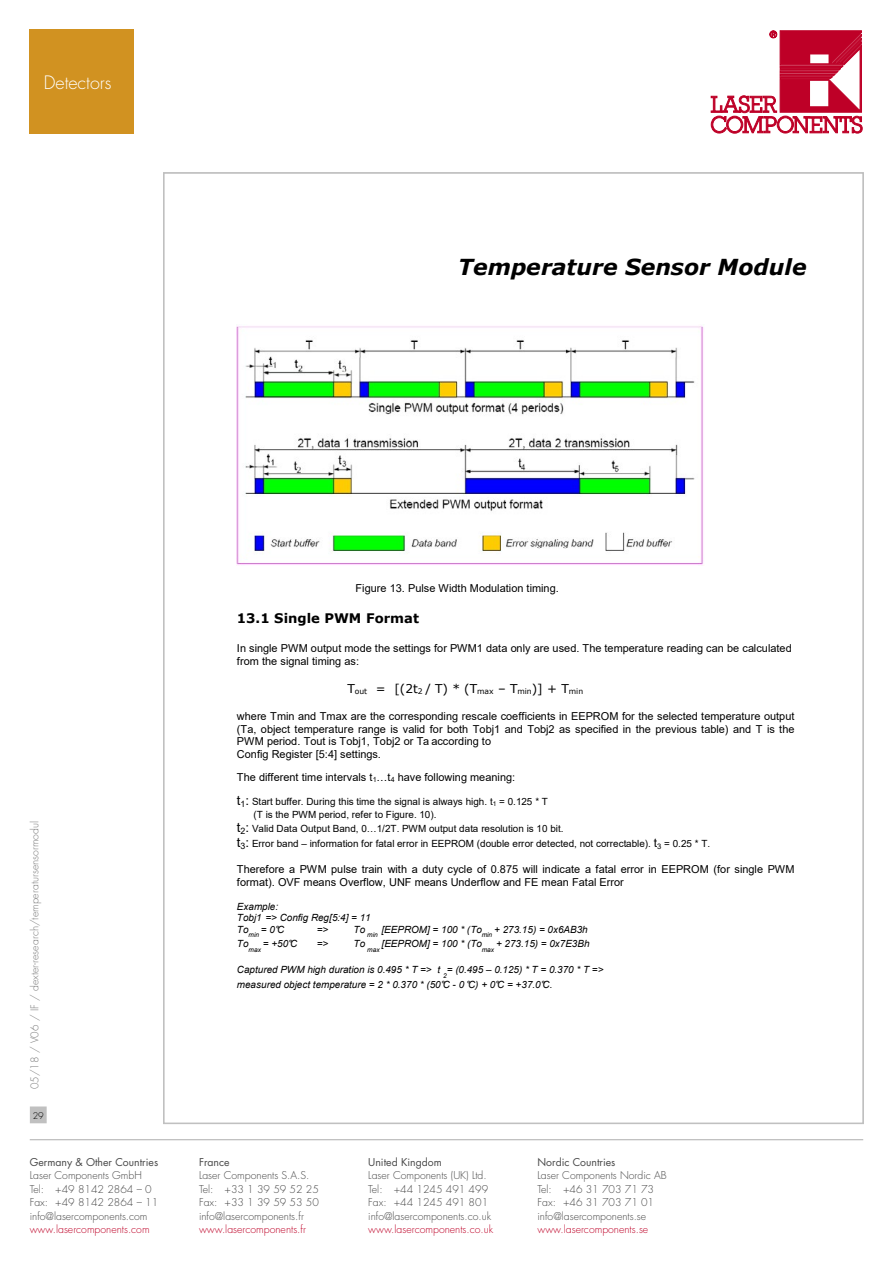
<style>
.page{position:relative;width:893px;height:1263px;background:#fff}
.page>*{position:absolute;margin:0;border:0;box-sizing:border-box;transform-origin:0 0}
.t1{font:italic 700 22.05px "Verdana";color:#000}
.t2{font:300 18px "Futura Std";color:#fff}
.t3{font:700 13.2px "Verdana";color:#000}
.t4{font:12.15px "Verdana";color:#000}
.t5{font:10.95px/12.6px "Arial";color:#000}
.t6{font:300 10.5px/13.5px "Futura Std";color:#484848}
.t7{font:300 10.5px "Futura Std";color:#be0027}
.t8{font:10.5px "Futura Std";color:#484848}
.t9{font:300 10.5px "Futura Std";color:#7c7c7c}
.t10{font:italic 9.9px/11.4px "Arial";letter-spacing:.005em;color:#000}
.t11{font:9.9px/12.3px "Arial";letter-spacing:.005em;color:#000}
.t12{font:300 9px "Futura Std";color:#000}
.s1{font-size:13.2px}
.s2{font-size:12.15px}
</style>
<div class="page">
<svg style="left:710px;top:30px;width:153px;height:104px"></svg>
<svg style="left:711px;top:31px;width:151px;height:102px"></svg>
<hr style="left:30px;top:1139px;width:833px;height:1px;background:#c0c0c0">
<div style="left:31px;top:1107px;width:15px;height:16px;background:#c0c0c0"></div>
<div style="left:30px;top:1106px;width:17px;height:17px;border:1px solid #c0c0c0"></div>
<img style="left:237px;top:325px;width:467px;height:240px">
<div style="left:30px;top:30px;width:104px;height:104px;background:#d19221"></div>
<h2 class="t2" style="left:44px;top:72px;width:69px">Detectors</h2>
<h1 class="t1" style="left:458px;top:253px;width:350px">Temperature Sensor Module</h1>
<p class="t9" style="left:28px;top:1089px;width:270px;rotate:-90deg">05/18 / V06 / IF / dexter-research/temperatursensormodul</p>
<p class="t12" style="left:33px;top:1110px;width:13px">29</p>
<p class="t8" style="left:30px;top:1155px;width:130px">Germany &amp; Other Countries</p>
<p class="t6" style="left:30px;top:1169px;width:130px">Laser Components GmbH<br>Tel: +49 8142 2864 – 0<br>Fax: +49 8142 2864 – 11 info@lasercomponents.com</p>
<p class="t7" style="left:30px;top:1223px;width:121px">www.lasercomponents.com</p>
<p class="t5" style="left:356px;top:581px;width:205px">Figure 13. Pulse Width Modulation timing.</p>
<p class="t3" style="left:237px;top:610px;width:184px">13.1 Single PWM Format</p>
<p class="t5" style="left:237px;top:642px;width:556px">In single PWM output mode the settings for PWM1 data only are used. The temperature reading can be calculated from the signal timing as:</p>
<p class="t4" style="left:348px;top:680px;width:237px">T<sub>out</sub> = [(2t<sub>2</sub> / T) * (T<sub>max</sub> – T<sub>min</sub>)] + T<sub>min</sub></p>
<p class="t5" style="left:237px;top:710px;width:559px">where Tmin and Tmax are the corresponding rescale coefficients in EEPROM for the selected temperature output (Ta, object temperature range is valid for both Tobj1 and Tobj2 as specified in the previous table) and T is the PWM period. Tout is Tobj1, Tobj2 or Ta according to<br>Config Register [5:4] settings.</p>
<p class="t5" style="left:237px;top:770px;width:280px">The different time intervals t<sub>1</sub>…t<sub>4</sub> have following meaning:</p>
<p class="t11" style="left:254px;top:796px;width:296px;text-indent:-17px"><span class="s1">t</span><sub>1</sub><span class="s1">:</span> Start buffer. During this time the signal is always high. t<sub>1</sub> = 0.125 * T (T is the PWM period, refer to Figure. 10).</p>
<p class="t11" style="left:237px;top:821px;width:475px;line-height:15.1px"><span class="s1">t</span><sub>2</sub><span class="s1">:</span> Valid Data Output Band, 0…1/2T. PWM output data resolution is 10 bit.<br><span class="s1">t</span><sub>3</sub><span class="s1">:</span> Error band – information for fatal error in EEPROM (double error detected, not correctable). <span class="s2">t</span><sub>3</sub> = 0.25 * T.</p>
<p class="t5" style="left:237px;top:863px;width:559px">Therefore a PWM pulse train with a duty cycle of 0.875 will indicate a fatal error in EEPROM (for single PWM format). OVF means Overflow, UNF means Underflow and FE mean Fatal Error</p>
<p class="t10" style="left:237px;top:901px;width:135px">Example:<br>Tobj1 =&gt; Config Reg[5:4] = 11<br>To<sub>min</sub> = 0°C</p>
<p class="t10" style="left:317px;top:923px;width:13px">=&gt;</p>
<p class="t10" style="left:354px;top:923px;width:236px">To <sub>min</sub> [EEPROM] = 100 * (To<sub>min</sub> + 273.15) = 0x6AB3h</p>
<p class="t10" style="left:237px;top:938px;width:62px">To<sub>max</sub> = +50°C</p>
<p class="t10" style="left:317px;top:938px;width:13px">=&gt;</p>
<p class="t10" style="left:354px;top:938px;width:238px">To <sub>max</sub> [EEPROM] = 100 * (To<sub>max</sub> + 273.15) = 0x7E3Bh</p>
<p class="t10" style="left:237px;top:962px;width:368px;line-height:14.7px">Captured PWM high duration is 0.495 * T =&gt; t <sub>2</sub>= (0.495 – 0.125) * T = 0.370 * T =&gt; measured object temperature = 2 * 0.370 * (50°C - 0 °C) + 0°C = +37.0°C.</p>
<p class="t8" style="left:199px;top:1155px;width:32px">France</p>
<p class="t6" style="left:199px;top:1169px;width:121px">Laser Components S.A.S.<br>Tel: +33 1 39 59 52 25<br>Fax: +33 1 39 59 53 50 info@lasercomponents.fr</p>
<p class="t7" style="left:199px;top:1223px;width:108px">www.lasercomponents.fr</p>
<p class="t8" style="left:368px;top:1155px;width:75px">United Kingdom</p>
<p class="t6" style="left:368px;top:1169px;width:124px">Laser Components (UK) Ltd.<br>Tel: +44 1245 491 499<br>Fax: +44 1245 491 801 info@lasercomponents.co.uk</p>
<p class="t7" style="left:368px;top:1223px;width:126px">www.lasercomponents.co.uk</p>
<p class="t8" style="left:537px;top:1155px;width:79px">Nordic Countries</p>
<p class="t6" style="left:537px;top:1169px;width:131px">Laser Components Nordic AB<br>Tel: +46 31 703 71 73<br>Fax: +46 31 703 71 01 info@lasercomponents.se</p>
<p class="t7" style="left:537px;top:1223px;width:112px">www.lasercomponents.se</p>
</div>
